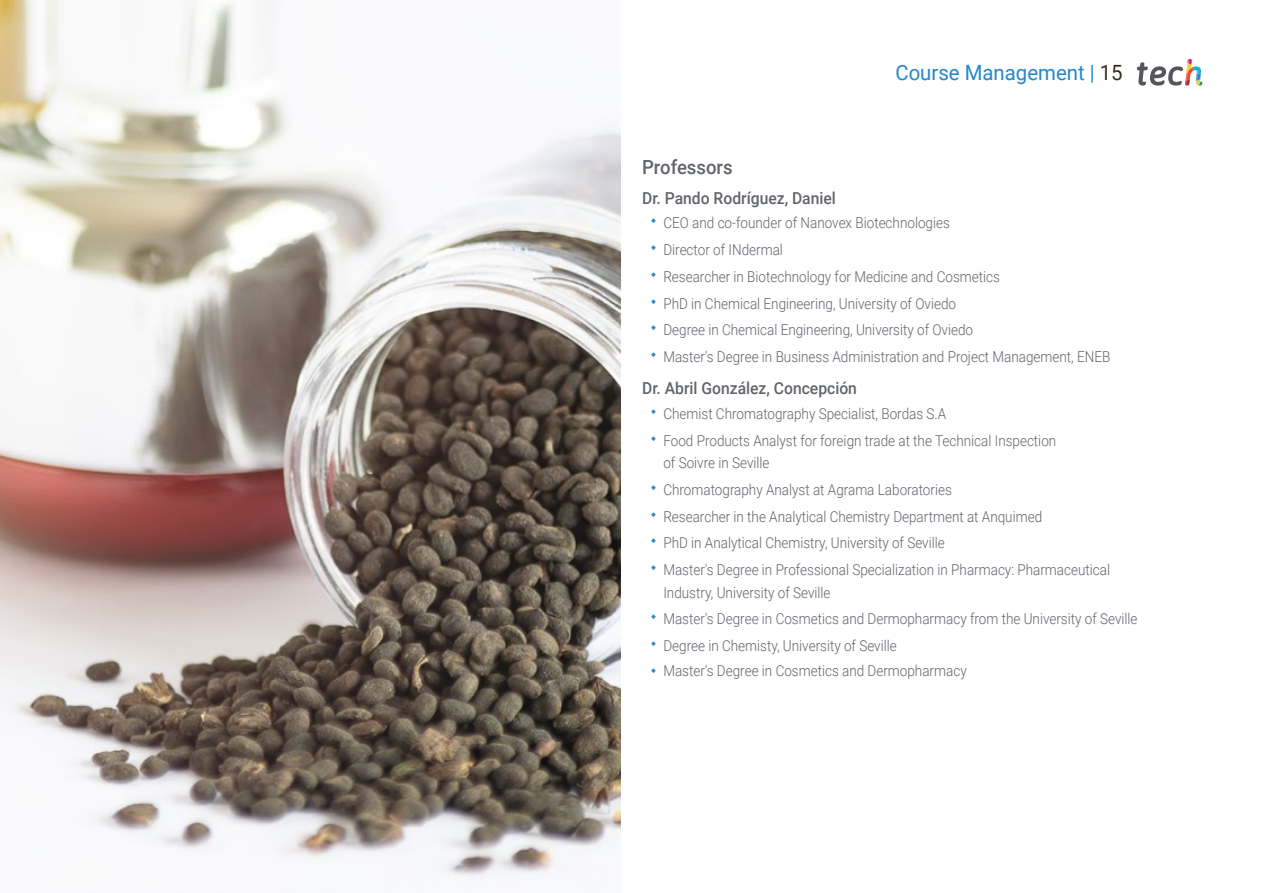
<style>
.page{position:relative;width:1263px;height:893px;background:#fff}
.page>*{position:absolute;margin:0;border:0;box-sizing:border-box;transform-origin:0 0}
.t1{font:21px "Roboto";color:#2488c9}
.t2{font:500 19.5px "Roboto";color:#61646a;scale:.95 1}
.t3{font:500 16.5px "Roboto";color:#61646a;scale:.95 1}
.t4{font:300 15px/26.7px "Roboto";color:#61646a;scale:.9 1}
.s1{color:#312e20}
</style>
<div class="page">
<img style="left:0;top:0;width:621px;height:879px">
<svg style="left:1137px;top:59px;width:65px;height:27px"></svg>
<h1 class="t1" style="left:895px;top:57px;width:229px">Course Management | <span class="s1">15</span></h1>
<h2 class="t2" style="left:642px;top:154px;width:97px">Professors</h2>
<p class="t3" style="left:642px;top:186px;width:205px">Dr. Pando Rodríguez, Daniel</p>
<p class="t4" style="left:663px;top:209px;width:498px">CEO and co-founder of Nanovex Biotechnologies<br>Director of INdermal<br>Researcher in Biotechnology for Medicine and Cosmetics<br>PhD in Chemical Engineering, University of Oviedo<br>Degree in Chemical Engineering, University of Oviedo<br>Master's Degree in Business Administration and Project Management, ENEB</p>
<p class="t3" style="left:642px;top:377px;width:228px">Dr. Abril González, Concepción</p>
<p class="t4" style="left:663px;top:399px;width:438px">Chemist Chromatography Specialist, Bordas S.A<br>Food Products Analyst for foreign trade at the Technical Inspection</p>
<p class="t4" style="left:663px;top:449px;width:498px">of Soivre in Seville<br>Chromatography Analyst at Agrama Laboratories<br>Researcher in the Analytical Chemistry Department at Anquimed<br>PhD in Analytical Chemistry, University of Seville<br>Master's Degree in Professional Specialization in Pharmacy: Pharmaceutical</p>
<p class="t4" style="left:663px;top:578px;width:528px">Industry, University of Seville<br>Master's Degree in Cosmetics and Dermopharmacy from the University of Seville<br>Degree in Chemisty, University of Seville</p>
<p class="t4" style="left:663px;top:656px;width:339px">Master's Degree in Cosmetics and Dermopharmacy</p>
</div>
